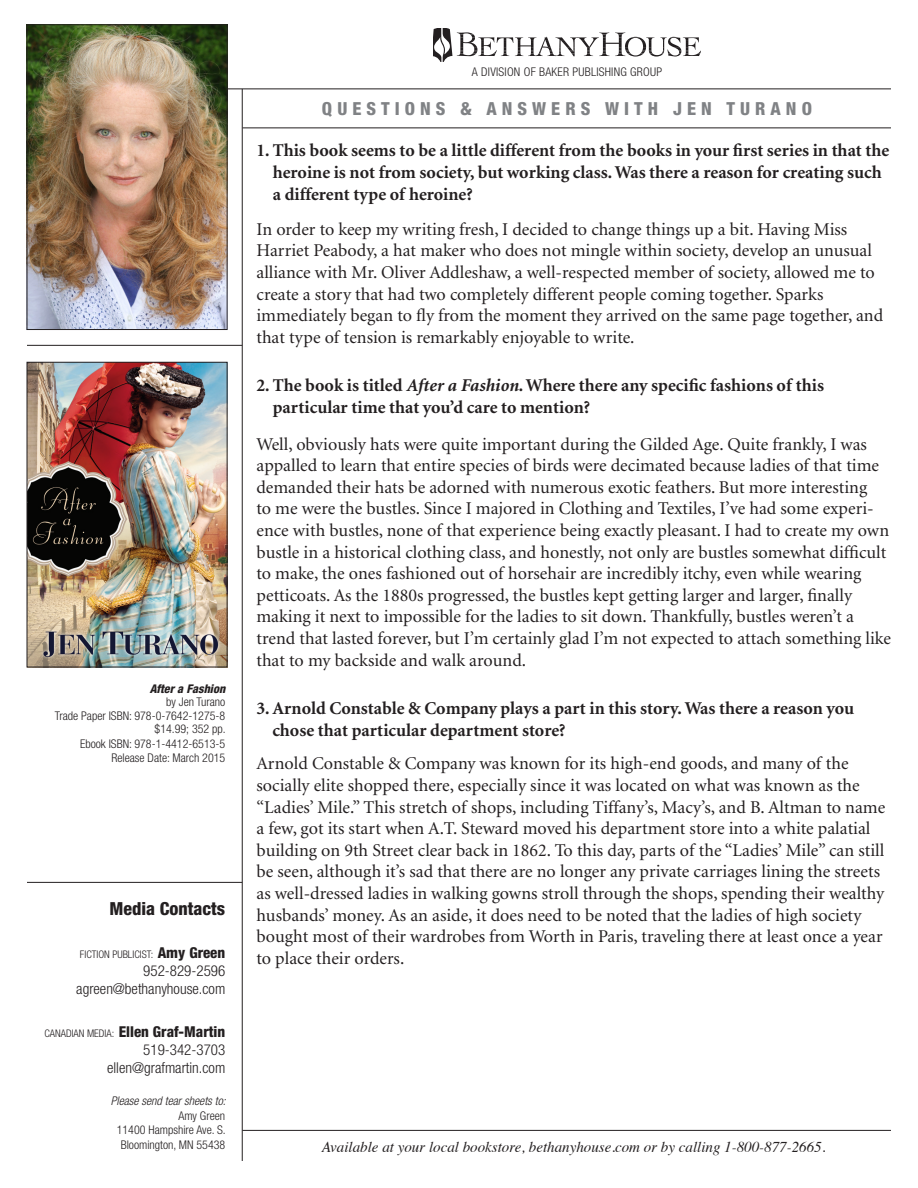
<style>
.page{position:relative;width:918px;height:1188px;background:#fff}
.page>*{position:absolute;margin:0;border:0;box-sizing:border-box;transform-origin:0 0}
.Body_text{font:18px/21.6px "Minion";color:#231f20}
.Body_text-2{font:700 18px/21.6px "Minion";color:#231f20}
.t1{font:800 condensed 18px "Helvetica Neue";letter-spacing:.28em;color:#808285}
.t2{font:800 condensed 18px "Helvetica Neue";color:#231f20}
.t3{font:italic 15px "Times";color:#231f20}
.t4{font:300 condensed 15px "Helvetica Neue";color:#231f20}
.t5{font:800 condensed 15px "Helvetica Neue";color:#231f20}
.Book_ID{font:300 condensed 12px "Helvetica Neue";color:#231f20}
.Book_ID-2{font:300 condensed 12px "Helvetica Neue";letter-spacing:.02em;color:#231f20}
.t6{font:italic 300 condensed 12px "Helvetica Neue";color:#231f20}
.Book_Title{font:italic 800 condensed 12px "Helvetica Neue";color:#231f20}
.t7{font:300 condensed 10.5px "Helvetica Neue";color:#231f20}
.t8{font:5.55px/5.6px "Cochin";letter-spacing:-.04em;color:#231f20}
.s1{font-weight:800;font-size:15px}
.s2{font-weight:300;font-size:10.5px}
.s3{font-style:italic}
</style>
<div class="page">
<svg style="left:434px;top:28px;width:266px;height:34px"></svg>
<img style="left:29px;top:364px;width:196px;height:301px">
<div style="left:27px;top:362px;width:200px;height:305px;border:1px solid #231f20"></div>
<img style="left:29px;top:27px;width:196px;height:301px">
<div style="left:27px;top:25px;width:200px;height:305px;border:1px solid #231f20"></div>
<hr style="left:242px;top:1130px;width:649px;height:1px;background:#231f20">
<hr style="left:27px;top:345px;width:215px;height:1px;background:#231f20">
<hr style="left:242px;top:89px;width:1px;height:1072px;background:#231f20">
<hr style="left:243px;top:128px;width:648px;height:1px;background:#231f20">
<hr style="left:227px;top:89px;width:664px;height:1px;background:#231f20">
<hr style="left:27px;top:882px;width:215px;height:1px;background:#231f20">
<p class="Book_Title" style="left:150px;top:681px;width:77px">After a Fashion</p>
<p class="Book_ID" style="left:166px;top:695px;width:61px">by Jen Turano</p>
<p class="Book_ID" style="left:55px;top:708px;width:172px">Trade Paper ISBN: 978-0-7642-1275-8</p>
<p class="Book_ID" style="left:155px;top:722px;width:73px">$14.99; 352 pp.</p>
<p class="Book_ID" style="left:80px;top:737px;width:147px">Ebook ISBN: 978-1-4412-6513-5</p>
<p class="Book_ID" style="left:111px;top:750px;width:115px">Release Date: March 2015</p>
<p class="t2" style="left:110px;top:897px;width:117px">Media Contacts</p>
<p class="t7" style="left:80px;top:948px;width:147px">FICTION PUBLICIST: <span class="s1">Amy Green</span></p>
<p class="t4" style="left:143px;top:962px;width:83px">952-829-2596</p>
<p class="t4" style="left:76px;top:980px;width:151px">agreen@bethanyhouse.com</p>
<p class="t5" style="left:44px;top:1022px;width:182px"><span class="s2">CANADIAN MEDIA:</span> Ellen Graf-Martin</p>
<p class="t4" style="left:143px;top:1041px;width:83px">519-342-3703</p>
<p class="t4" style="left:107px;top:1059px;width:120px">ellen@grafmartin.com</p>
<p class="t6" style="left:111px;top:1094px;width:117px">Please send tear sheets to:</p>
<p class="Book_ID" style="left:178px;top:1109px;width:48px">Amy Green</p>
<p class="Book_ID" style="left:117px;top:1123px;width:110px">11400 Hampshire Ave. S.</p>
<p class="Book_ID" style="left:121px;top:1137px;width:106px">Bloomington, MN 55438</p>
<p class="Book_ID-2" style="left:472px;top:65px;width:192px">A DIVISION OF BAKER PUBLISHING GROUP</p>
<p class="t1" style="left:322px;top:97px;width:492px">QUESTIONS &amp; ANSWERS WITH JEN TURANO</p>
<p class="Body_text-2" style="left:273px;top:140px;width:618px;text-indent:-16px">1. This book seems to be a little different from the books in your first series in that the heroine is not from society, but working class. Was there a reason for creating such a different type of heroine?</p>
<p class="Body_text" style="left:256px;top:219px;width:628px">In order to keep my writing fresh, I decided to change things up a bit. Having Miss Harriet Peabody, a hat maker who does not mingle within society, develop an unusual alliance with Mr. Oliver Addleshaw, a well-respected member of society, allowed me to create a story that had two completely different people coming together. Sparks immediately began to fly from the moment they arrived on the same page together, and that type of tension is remarkably enjoyable to write.</p>
<p class="Body_text-2" style="left:273px;top:375px;width:553px;text-indent:-16px">2. The book is titled <span class="s3">After a Fashion</span>. Where there any specific fashions of this particular time that you’d care to mention?</p>
<p class="Body_text" style="left:256px;top:434px;width:636px">Well, obviously hats were quite important during the Gilded Age. Quite frankly, I was appalled to learn that entire species of birds were decimated because ladies of that time demanded their hats be adorned with numerous exotic feathers. But more interesting<br>to me were the bustles. Since I majored in Clothing and Textiles, I’ve had some experi&shy;ence with bustles, none of that experience being exactly pleasant. I had to create my own bustle in a historical clothing class, and honestly, not only are bustles somewhat difficult to make, the ones fashioned out of horsehair are incredibly itchy, even while wearing petticoats. As the 1880s progressed, the bustles kept getting larger and larger, finally making it next to impossible for the ladies to sit down. Thankfully, bustles weren’t a trend that lasted forever, but I’m certainly glad I’m not expected to attach something like that to my backside and walk around.</p>
<p class="Body_text-2" style="left:272px;top:698px;width:583px;text-indent:-16px">3. Arnold Constable &amp; Company plays a part in this story. Was there a reason you chose that particular department store?</p>
<p class="Body_text" style="left:256px;top:753px;width:630px">Arnold Constable &amp; Company was known for its high-end goods, and many of the socially elite shopped there, especially since it was located on what was known as the “Ladies’ Mile.” This stretch of shops, including Tiffany’s, Macy’s, and B. Altman to name a few, got its start when A.T. Steward moved his department store into a white palatial building on 9th Street clear back in 1862. To this day, parts of the “Ladies’ Mile” can still be seen, although it’s sad that there are no longer any private carriages lining the streets as well-dressed ladies in walking gowns stroll through the shops, spending their wealthy husbands’ money. As an aside, it does need to be noted that the ladies of high society bought most of their wardrobes from Worth in Paris, traveling there at least once a year to place their orders.</p>
<p class="t8" style="left:761px;top:249px;width:123px">logo area is expremely narrow. Including these proportions and weights.</p>
<p class="t3" style="left:322px;top:1134px;width:505px">Available at your local bookstore, bethanyhouse.com or by calling 1-800-877-2665.</p>
</div>
